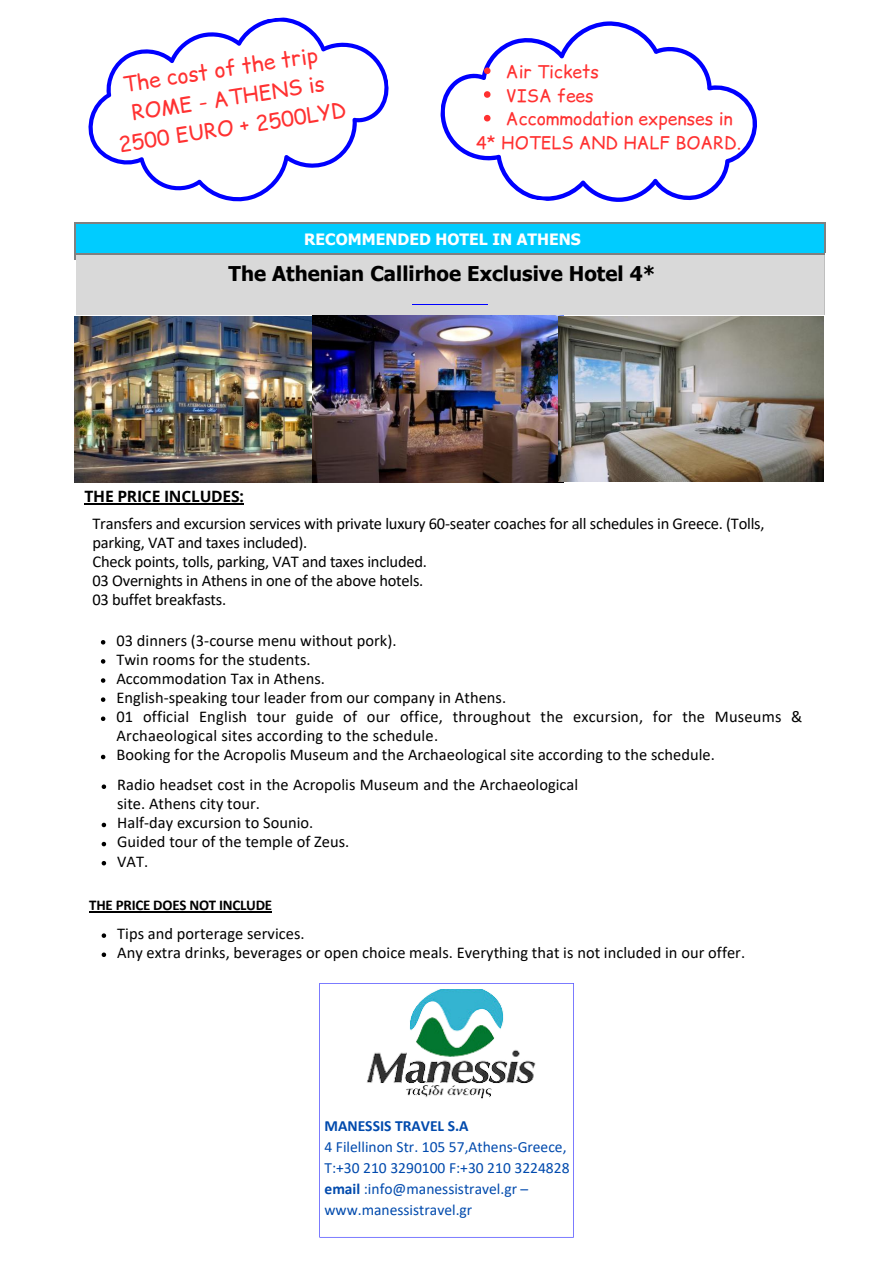
<style>
.page{position:relative;width:893px;height:1264px;background:#fff}
.page>*{position:absolute;margin:0;border:0;box-sizing:border-box;transform-origin:0 0}
.t1{font:21px "Comic Relief";color:#ff3131}
.t2{font:700 20.4px "Tahoma";color:#000}
.t3{font:17.55px "Comic Relief";color:#ff3131}
.t4{font:16.5px/19px "Calibri";letter-spacing:-.015em;color:#000}
.t5{font:16.35px/19px "Calibri";color:#000}
.t6{font:15.6px "Calibri";color:#004aad}
.t7{font:700 15.6px "Tahoma";letter-spacing:.005em;color:#fff}
.t8{font:700 15.6px "Open Sans";letter-spacing:-.015em;color:#000}
.t9{font:700 15.6px "Calibri";color:#004aad}
.t10{font:700 15px "Calibri";letter-spacing:-.015em;color:#000}
.s1{font-weight:700}
</style>
<div class="page">
<div style="left:76px;top:223px;width:748px;height:30px;background:#0cf"></div>
<hr style="left:76px;top:222px;width:748px;height:1px;background:#808080">
<hr style="left:75px;top:223px;width:1px;height:30px;background:#808080">
<hr style="left:824px;top:223px;width:1px;height:30px;background:#808080">
<div style="left:76px;top:255px;width:748px;height:60px;background:#d9d9d9"></div>
<hr style="left:412px;top:304px;width:75px;height:1px;background:#00f">
<hr style="left:824px;top:260px;width:1px;height:50px;background:#bfbfbf">
<hr style="left:76px;top:253px;width:748px;height:2px;background:#808080">
<img style="left:75px;top:316px;width:488px;height:167px">
<img style="left:558px;top:316px;width:264px;height:165px">
<svg style="left:101px;top:640px;width:4px;height:4px"></svg>
<svg style="left:101px;top:659px;width:4px;height:4px"></svg>
<svg style="left:101px;top:678px;width:4px;height:4px"></svg>
<svg style="left:101px;top:697px;width:4px;height:5px"></svg>
<svg style="left:101px;top:716px;width:4px;height:5px"></svg>
<svg style="left:101px;top:754px;width:4px;height:5px"></svg>
<svg style="left:102px;top:784px;width:4px;height:5px"></svg>
<svg style="left:102px;top:822px;width:4px;height:5px"></svg>
<svg style="left:102px;top:841px;width:4px;height:5px"></svg>
<svg style="left:102px;top:861px;width:4px;height:4px"></svg>
<svg style="left:102px;top:933px;width:4px;height:4px"></svg>
<svg style="left:102px;top:952px;width:4px;height:5px"></svg>
<hr style="left:89px;top:911px;width:183px;height:1px;background:#000">
<hr style="left:84px;top:503px;width:160px;height:1px;background:#000">
<svg style="left:319px;top:983px;width:254px;height:254px"></svg>
<img style="left:365px;top:989px;width:175px;height:125px">
<svg style="left:88px;top:17px;width:301px;height:185px"></svg>
<svg style="left:440px;top:21px;width:317px;height:181px"></svg>
<svg style="left:484px;top:67px;width:6px;height:7px"></svg>
<svg style="left:484px;top:91px;width:6px;height:7px"></svg>
<svg style="left:484px;top:115px;width:6px;height:6px"></svg>
<p class="t1" style="left:121px;top:70px;width:199px;rotate:-9deg">The cost of the trip</p>
<p class="t1" style="left:129px;top:98px;width:197px;rotate:-9deg">ROME - ATHENS is</p>
<p class="t1" style="left:116px;top:129px;width:231px;rotate:-9deg">2500 EURO + 2500LYD</p>
<p class="t3" style="left:506px;top:59px;width:95px">Air Tickets</p>
<p class="t3" style="left:506px;top:82px;width:89px">VISA fees</p>
<p class="t3" style="left:506px;top:106px;width:228px">Accommodation expenses in</p>
<p class="t3" style="left:476px;top:130px;width:267px">4* HOTELS AND HALF BOARD.</p>
<p class="t7" style="left:304px;top:229px;width:278px">RECOMMENDED HOTEL IN ATHENS</p>
<p class="t2" style="left:228px;top:261px;width:428px">The Athenian Callirhoe Exclusive Hotel 4*</p>
<p class="t8" style="left:84px;top:485px;width:161px">THE PRICE INCLUDES:</p>
<p class="t4" style="left:92px;top:515px;width:673px">Transfers and excursion services with private luxury 60-seater coaches for all schedules in Greece. (Tolls, parking, VAT and taxes included).</p>
<p class="t4" style="left:92px;top:553px;width:336px">Check points, tolls, parking, VAT and taxes included.</p>
<p class="t4" style="left:92px;top:572px;width:332px">03 Overnights in Athens in one of the above hotels.</p>
<p class="t4" style="left:92px;top:591px;width:135px">03 buffet breakfasts.</p>
<p class="t5" style="left:116px;top:632px;width:281px">03 dinners (3-course menu without pork).</p>
<p class="t5" style="left:116px;top:651px;width:196px">Twin rooms for the students.</p>
<p class="t5" style="left:116px;top:670px;width:210px">Accommodation Tax in Athens.</p>
<p class="t5" style="left:116px;top:689px;width:391px">English-speaking tour leader from our company in Athens.</p>
<p class="t5" style="left:116px;top:708px;width:687px">01 official English tour guide of our office, throughout the excursion, for the Museums &amp;<br>Archaeological sites according to the schedule.</p>
<p class="t5" style="left:116px;top:746px;width:600px">Booking for the Acropolis Museum and the Archaeological site according to the schedule.</p>
<p class="t5" style="left:117px;top:776px;width:462px">Radio headset cost in the Acropolis Museum and the Archaeological site. Athens city tour.</p>
<p class="t5" style="left:117px;top:814px;width:198px">Half-day excursion to Sounio.</p>
<p class="t5" style="left:117px;top:833px;width:234px">Guided tour of the temple of Zeus.</p>
<p class="t5" style="left:117px;top:853px;width:33px">VAT.</p>
<p class="t10" style="left:89px;top:899px;width:184px">THE PRICE DOES NOT INCLUDE</p>
<p class="t5" style="left:117px;top:925px;width:189px">Tips and porterage services.</p>
<p class="t5" style="left:117px;top:944px;width:629px">Any extra drinks, beverages or open choice meals. Everything that is not included in our offer.</p>
<p class="t9" style="left:324px;top:1119px;width:146px">MANESSIS TRAVEL S.A</p>
<p class="t6" style="left:324px;top:1140px;width:243px">4 Filellinon Str. 105 57,Athens-Greece,</p>
<p class="t6" style="left:324px;top:1161px;width:246px">T:+30 210 3290100 F:+30 210 3224828</p>
<p class="t6" style="left:324px;top:1182px;width:205px"><span class="s1">email</span> :info@manessistravel.gr –</p>
<p class="t6" style="left:324px;top:1203px;width:149px">www.manessistravel.gr</p>
</div>
